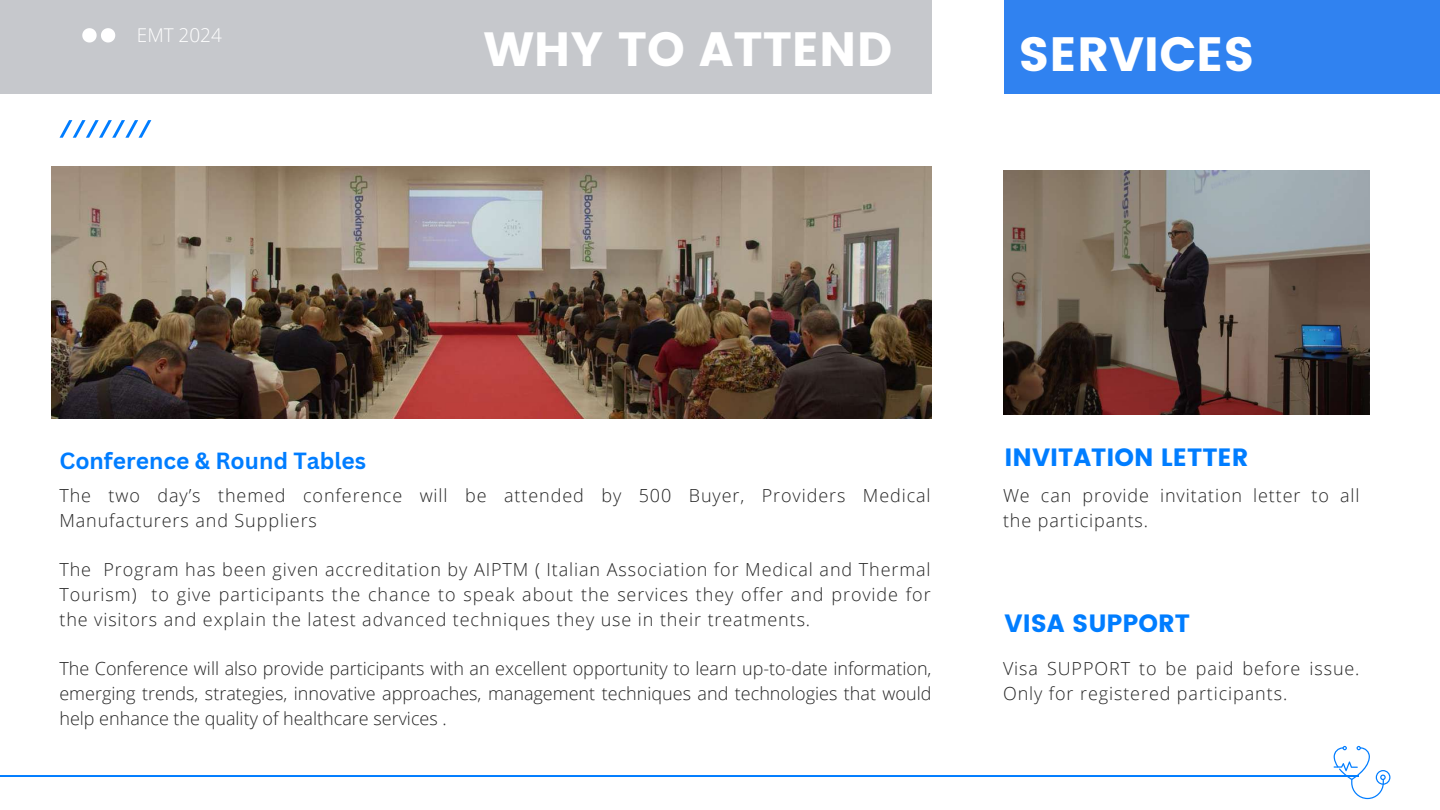
<style>
.page{position:relative;width:1440px;height:810px;background:#fff}
.page>*{position:absolute;margin:0;border:0;box-sizing:border-box;transform-origin:0 0}
.t1{font:48px "Poppins";color:#fff}
.t2{font:25px "Poppins";color:#007dff}
.t3{font:700 22.8px "Canva Sans";color:#007dff}
.t4{font:300 19px "Open Sans";color:#fff}
.t5{font:300 18px/24.8px "Open Sans";letter-spacing:.05em;color:#252525}
</style>
<div class="page">
<svg style="left:60px;top:120px;width:91px;height:17px"></svg>
<hr style="left:0;top:775px;width:1359px;height:2px;background:#007dff">
<svg style="left:1334px;top:746px;width:56px;height:53px"></svg>
<div style="left:1005px;top:0;width:435px;height:94px;background:#3082f0"></div>
<div style="left:0;top:0;width:932px;height:94px;background:#c6c8cc"></div>
<svg style="left:82px;top:28px;width:33px;height:14px"></svg>
<img style="left:51px;top:166px;width:881px;height:253px">
<img style="left:1003px;top:171px;width:367px;height:243px">
<p class="t4" style="left:137px;top:21px;width:87px">EMT 2024</p>
<h1 class="t1" style="left:484px;top:22px;width:410px">WHY TO ATTEND</h1>
<h1 class="t1" style="left:1019px;top:26px;width:238px">SERVICES</h1>
<p class="t3" style="left:59px;top:445px;width:308px">Conference &amp; Round Tables</p>
<p class="t5" style="left:59px;top:483px;width:873px">The two day’s themed conference will be attended by 500 Buyer, Providers Medical<br>Manufacturers and Suppliers</p>
<p class="t5" style="left:59px;top:557px;width:873px;text-align:justify">The Program has been given accreditation by AIPTM ( Italian Association for Medical and Thermal Tourism) to give participants the chance to speak about the services they offer and provide for the visitors and explain the latest advanced techniques they use in their treatments.</p>
<p class="t5" style="left:59px;top:656px;width:874px;text-align:justify">The Conference will also provide participants with an excellent opportunity to learn up-to-date information, emerging trends, strategies, innovative approaches, management techniques and technologies that would help enhance the quality of healthcare services .</p>
<h2 class="t2" style="left:1005px;top:443px;width:245px">INVITATION LETTER</h2>
<p class="t5" style="left:1003px;top:483px;width:358px">We can provide invitation letter to all the participants.</p>
<h2 class="t2" style="left:1005px;top:608px;width:187px">VISA SUPPORT</h2>
<p class="t5" style="left:1003px;top:656px;width:358px">Visa SUPPORT to be paid before issue.<br>Only for registered participants.</p>
</div>
